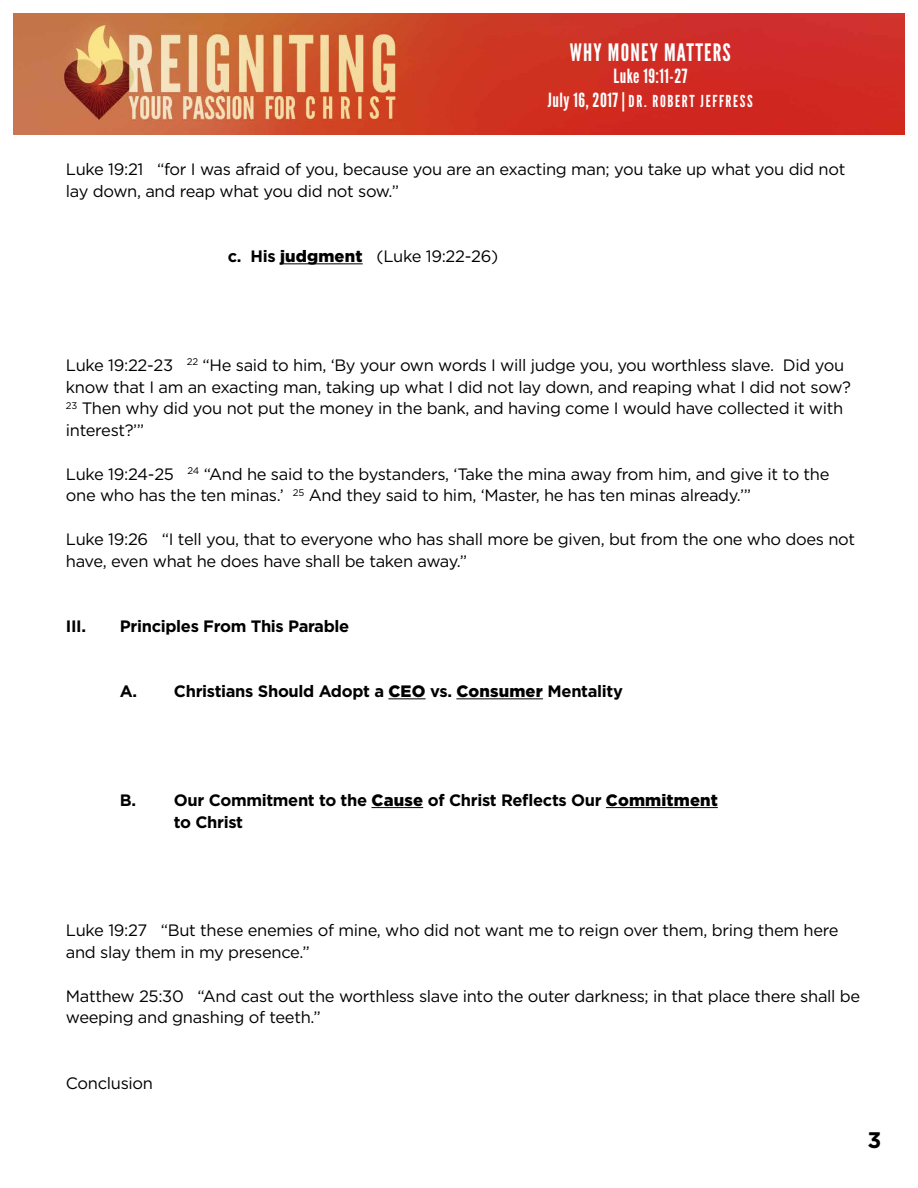
<style>
.page{position:relative;width:918px;height:1188px;background:#fff}
.page>*{position:absolute;margin:0;border:0;box-sizing:border-box;transform-origin:0 0}
.t1{font:24px "League Gothic";letter-spacing:.05em;color:#fff}
.t2{font:700 22.5px "Gotham";color:#000}
.t3{font:19.5px "League Gothic";letter-spacing:.025em;color:#fff}
.t4{font:16.5px/21.8px "Gotham";letter-spacing:-.02em;color:#000}
.t5{font:700 16.5px/21.8px "Gotham";letter-spacing:-.02em;color:#000}
.t6{font:16.5px "League Gothic";letter-spacing:.1em;color:#fff}
.s1{font-size:19.5px}
.s2{font-size:18px}
.s3{font-weight:700}
.s4{font-weight:900}
</style>
<div class="page">
<img style="left:14px;top:14px;width:890px;height:121px">
<hr style="left:280px;top:263px;width:83px;height:1px;background:#000">
<hr style="left:388px;top:698px;width:38px;height:1px;background:#000">
<hr style="left:456px;top:698px;width:87px;height:1px;background:#000">
<hr style="left:371px;top:807px;width:52px;height:1px;background:#000">
<hr style="left:606px;top:807px;width:112px;height:1px;background:#000">
<h1 class="t1" style="left:570px;top:38px;width:162px">WHY MONEY MATTERS</h1>
<p class="t3" style="left:613px;top:65px;width:75px">Luke 19:11-27</p>
<p class="t6" style="left:548px;top:92px;width:206px"><span class="s1">July 16, 2017</span> <span class="s2">|</span> DR. ROBERT JEFFRESS</p>
<p class="t4" style="left:66px;top:158px;width:781px">Luke 19:21 “for I was afraid of you, because you are an exacting man; you take up what you did not lay down, and reap what you did not sow.”</p>
<p class="t4" style="left:228px;top:245px;width:272px"><span class="s3">c. His</span> <span class="s4">judgment</span> (Luke 19:22-26)</p>
<p class="t4" style="left:66px;top:354px;width:787px">Luke 19:22-23 <sup>22</sup> “He said to him, ‘By your own words I will judge you, you worthless slave. Did you know that I am an exacting man, taking up what I did not lay down, and reaping what I did not sow?<br><sup>23</sup> Then why did you not put the money in the bank, and having come I would have collected it with interest?’”</p>
<p class="t4" style="left:66px;top:463px;width:765px">Luke 19:24-25 <sup>24</sup> “And he said to the bystanders, ‘Take the mina away from him, and give it to the one who has the ten minas.’ <sup>25</sup> And they said to him, ‘Master, he has ten minas already.’”</p>
<p class="t4" style="left:66px;top:528px;width:791px">Luke 19:26 “I tell you, that to everyone who has shall more be given, but from the one who does not have, even what he does have shall be taken away.”</p>
<p class="t5" style="left:66px;top:615px;width:22px">III.</p>
<p class="t5" style="left:120px;top:615px;width:231px">Principles From This Parable</p>
<p class="t5" style="left:120px;top:680px;width:505px">A. Christians Should Adopt a <span class="s4">CEO</span> vs. <span class="s4">Consumer</span> Mentality</p>
<p class="t5" style="left:174px;top:789px;width:545px;text-indent:-54px">B. Our Commitment to the <span class="s4">Cause</span> of Christ Reflects Our <span class="s4">Commitment </span>to Christ</p>
<p class="t4" style="left:66px;top:919px;width:774px">Luke 19:27 “But these enemies of mine, who did not want me to reign over them, bring them here and slay them in my presence.”</p>
<p class="t4" style="left:66px;top:985px;width:796px">Matthew 25:30 “And cast out the worthless slave into the outer darkness; in that place there shall be weeping and gnashing of teeth.”</p>
<p class="t4" style="left:66px;top:1072px;width:89px">Conclusion</p>
<h2 class="t2" style="left:868px;top:1125px;width:15px">3</h2>
</div>
